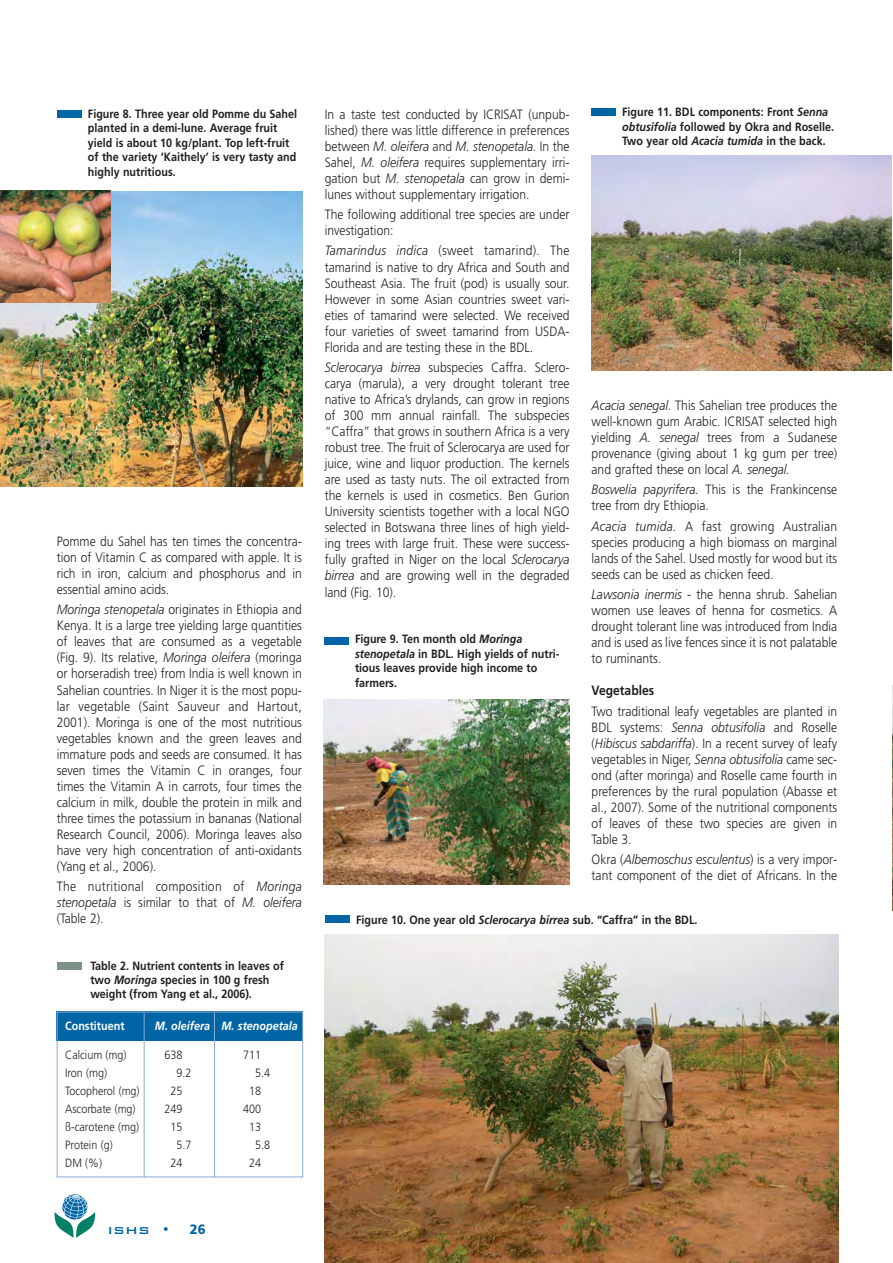
<style>
.page{position:relative;width:893px;height:1263px;background:#fff}
.page>*{position:absolute;margin:0;border:0;box-sizing:border-box;transform-origin:0 0}
.t1{font:300 13.5px/16px "Frutiger";color:#231f20;text-align:justify;scale:.9 1}
.t2{font:italic 300 13.5px "Frutiger LT Std";color:#231f20;scale:.9 1}
.t3{font:300 13.5px "Frutiger";letter-spacing:.02em;color:#231f20;scale:.9 1}
.t4{font:700 13.5px "Frutiger LT Std";color:#231f20;scale:.9 1}
.t5{font:500 13.5px "Bank Gothic BT";color:#0065a4;scale:1.09 1}
.t6{font:900 13.5px "Frutiger LT Std";color:#0065a4;scale:.95 1}
.t7{font:700 12px/14.4px "Frutiger LT Std";color:#231f20;scale:.9 1}
.t8{font:300 12px "Frutiger LT Std";color:#231f20;scale:.9 1}
.t9{font:italic 700 12px "Frutiger LT Std";color:#fff;scale:.9 1}
.t10{font:700 12px "Frutiger LT Std";color:#fff;scale:.9 1}
.s1{font-family:"Frutiger LT Std";font-style:italic}
.s2{font-family:"Frutiger";font-style:normal}
.s3{font-style:italic}
</style>
<div class="page">
<svg style="left:54px;top:1194px;width:41px;height:44px"></svg>
<img style="left:0;top:192px;width:303px;height:294px">
<img style="left:0;top:190px;width:111px;height:113px">
<img style="left:323px;top:699px;width:246px;height:185px">
<img style="left:325px;top:935px;width:513px;height:328px">
<img style="left:591px;top:156px;width:300px;height:214px">
<div style="left:57px;top:1012px;width:246px;height:29px;background:#0065a4"></div>
<div style="left:57px;top:962px;width:25px;height:8px;background:#7a9385"></div>
<div style="left:57px;top:1012px;width:246px;height:165px;border:1px solid #8aadd3"></div>
<hr style="left:214px;top:1012px;width:1px;height:165px;background:#8badd3">
<hr style="left:144px;top:1013px;width:1px;height:164px;background:#8badd3">
<div style="left:57px;top:110px;width:25px;height:7px;background:#0065a4"></div>
<div style="left:324px;top:637px;width:25px;height:8px;background:#0065a4"></div>
<div style="left:325px;top:915px;width:25px;height:8px;background:#0065a4"></div>
<div style="left:591px;top:108px;width:25px;height:8px;background:#0065a4"></div>
<p class="t7" style="left:88px;top:107px;width:234px">Figure 8. Three year old Pomme du Sahel planted in a demi-lune. Average fruit yield is about 10 kg/plant. Top left-fruit of the variety ‘Kaithely’ is very tasty and highly nutritious.</p>
<p class="t1" style="left:57px;top:534px;width:274px">Pomme du Sahel has ten times the concentra&shy;tion of Vitamin C as compared with apple. It is rich in iron, calcium and phosphorus and in essential amino acids.</p>
<p class="t1" style="left:57px;top:603px;width:274px"><span class="s1">Moringa stenopetala</span> originates in Ethiopia and Kenya. It is a large tree yielding large quantities of leaves that are consumed as a vegetable (Fig. 9). Its relative, <span class="s1">Moringa oleifera</span> (moringa or horseradish tree) from India is well known in Sahelian countries. In Niger it is the most popu&shy;lar vegetable (Saint Sauveur and Hartout, 2001). Moringa is one of the most nutritious vegetables known and the green leaves and immature pods and seeds are consumed. It has seven times the Vitamin C in oranges, four times the Vitamin A in carrots, four times the calcium in milk, double the protein in milk and three times the potassium in bananas (National Research Council, 2006). Moringa leaves also have very high concentration of anti-oxidants (Yang et al., 2006).</p>
<p class="t3" style="left:57px;top:881px;width:274px">The nutritional composition of <span class="s1">Moringa</span></p>
<p class="t2" style="left:57px;top:897px;width:274px">stenopetala <span class="s2">is similar to that of</span> M. oleifera</p>
<p class="t1" style="left:57px;top:912px;width:54px">(Table 2).</p>
<p class="t7" style="left:90px;top:959px;width:217px">Table 2. Nutrient contents in leaves of two <span class="s3">Moringa</span> species in 100 g fresh weight (from Yang et al., 2006).</p>
<p class="t10" style="left:65px;top:1021px;width:67px">Constituent</p>
<p class="t9" style="left:155px;top:1021px;width:160px">M. oleifera M. stenopetala</p>
<p class="t8" style="left:65px;top:1049px;width:70px">Calcium (mg)</p>
<p class="t8" style="left:165px;top:1049px;width:21px">638</p>
<p class="t8" style="left:243px;top:1049px;width:21px">711</p>
<p class="t8" style="left:65px;top:1067px;width:48px">Iron (mg)</p>
<p class="t8" style="left:177px;top:1067px;width:18px">9.2</p>
<p class="t8" style="left:255px;top:1067px;width:18px">5.4</p>
<p class="t8" style="left:65px;top:1085px;width:84px">Tocopherol (mg)</p>
<p class="t8" style="left:171px;top:1085px;width:15px">25</p>
<p class="t8" style="left:249px;top:1085px;width:15px">18</p>
<p class="t8" style="left:65px;top:1103px;width:80px">Ascorbate (mg)</p>
<p class="t8" style="left:165px;top:1103px;width:21px">249</p>
<p class="t8" style="left:243px;top:1103px;width:21px">400</p>
<p class="t8" style="left:65px;top:1121px;width:84px">ß-carotene (mg)</p>
<p class="t8" style="left:171px;top:1121px;width:15px">15</p>
<p class="t8" style="left:249px;top:1121px;width:15px">13</p>
<p class="t8" style="left:65px;top:1139px;width:54px">Protein (g)</p>
<p class="t8" style="left:177px;top:1139px;width:18px">5.7</p>
<p class="t8" style="left:255px;top:1139px;width:18px">5.8</p>
<p class="t8" style="left:65px;top:1157px;width:42px">DM (%)</p>
<p class="t8" style="left:171px;top:1157px;width:15px">24</p>
<p class="t8" style="left:249px;top:1157px;width:15px">24</p>
<p class="t5" style="left:107px;top:1222px;width:59px">ISHS •</p>
<p class="t6" style="left:190px;top:1224px;width:18px">26</p>
<p class="t1" style="left:325px;top:107px;width:273px">In a taste test conducted by ICRISAT (unpub&shy;lished) there was little difference in preferences</p>
<p class="t2" style="left:325px;top:140px;width:273px"><span class="s2">between</span> M. oleifera <span class="s2">and</span> M. stenopetala. <span class="s2">In the</span></p>
<p class="t1" style="left:325px;top:155px;width:273px">Sahel, <span class="s1">M. oleifera</span> requires supplementary irri&shy;gation but <span class="s1">M. stenopetala</span> can grow in demi&shy;lunes without supplementary irrigation.</p>
<p class="t1" style="left:325px;top:207px;width:273px">The following additional tree species are under investigation:</p>
<p class="t1" style="left:325px;top:244px;width:273px"><span class="s1">Tamarindus indica</span> (sweet tamarind). The tamarind is native to dry Africa and South and Southeast Asia. The fruit (pod) is usually sour.<br>However in some Asian countries sweet vari&shy;eties of tamarind were selected. We received four varieties of sweet tamarind from USDA-Florida and are testing these in the BDL.</p>
<p class="t1" style="left:325px;top:360px;width:273px"><span class="s1">Sclerocarya birrea</span> subspecies Caffra. Sclero&shy;carya (marula), a very drought tolerant tree native to Africa’s drylands, can grow in regions of 300 mm annual rainfall. The subspecies “Caffra” that grows in southern Africa is a very robust tree. The fruit of Sclerocarya are used for juice, wine and liquor production. The kernels are used as tasty nuts. The oil extracted from the kernels is used in cosmetics. Ben Gurion University scientists together with a local NGO selected in Botswana three lines of high yield&shy;ing trees with large fruit. These were success&shy;fully grafted in Niger on the local <span class="s1">Sclerocarya birrea</span> and are growing well in the degraded land (Fig. 10).</p>
<p class="t7" style="left:355px;top:633px;width:229px">Figure 9. Ten month old <span class="s3">Moringa stenopetala</span> in BDL. High yields of nutri&shy;tious leaves provide high income to farmers.</p>
<p class="t7" style="left:622px;top:105px;width:237px">Figure 11. BDL components: Front <span class="s3">Senna obtusifolia</span> followed by Okra and Roselle.<br>Two year old <span class="s3">Acacia tumida</span> in the back.</p>
<p class="t1" style="left:591px;top:398px;width:274px"><span class="s1">Acacia senegal.</span> This Sahelian tree produces the well-known gum Arabic. ICRISAT selected high yielding <span class="s1">A. senegal</span> trees from a Sudanese provenance (giving about 1 kg gum per tree) and grafted these on local <span class="s1">A. senegal.</span></p>
<p class="t1" style="left:591px;top:483px;width:274px"><span class="s1">Boswelia papyrifera.</span> This is the Frankincense tree from dry Ethiopia.</p>
<p class="t1" style="left:591px;top:519px;width:274px"><span class="s1">Acacia tumida.</span> A fast growing Australian species producing a high biomass on marginal lands of the Sahel. Used mostly for wood but its seeds can be used as chicken feed.</p>
<p class="t1" style="left:591px;top:587px;width:274px"><span class="s1">Lawsonia inermis</span> - the henna shrub. Sahelian women use leaves of henna for cosmetics. A drought tolerant line was introduced from India and is used as live fences since it is not palatable to ruminants.</p>
<p class="t4" style="left:591px;top:685px;width:71px">Vegetables</p>
<p class="t1" style="left:591px;top:704px;width:274px">Two traditional leafy vegetables are planted in BDL systems: <span class="s1">Senna obtusifolia</span> and Roselle (<span class="s1">Hibiscus sabdariffa</span>). In a recent survey of leafy vegetables in Niger, <span class="s1">Senna obtusifolia</span> came sec&shy;ond (after moringa) and Roselle came fourth in preferences by the rural population (Abasse et al., 2007). Some of the nutritional components of leaves of these two species are given in Table 3.</p>
<p class="t2" style="left:591px;top:854px;width:274px"><span class="s2">Okra (</span>Albemoschus esculentus<span class="s2">) is a very impor-</span></p>
<p class="t1" style="left:591px;top:868px;width:274px">tant component of the diet of Africans. In the</p>
<p class="t7" style="left:356px;top:913px;width:381px">Figure 10. One year old <span class="s3">Sclerocarya birrea</span> sub. “Caffra” in the BDL.</p>
</div>
